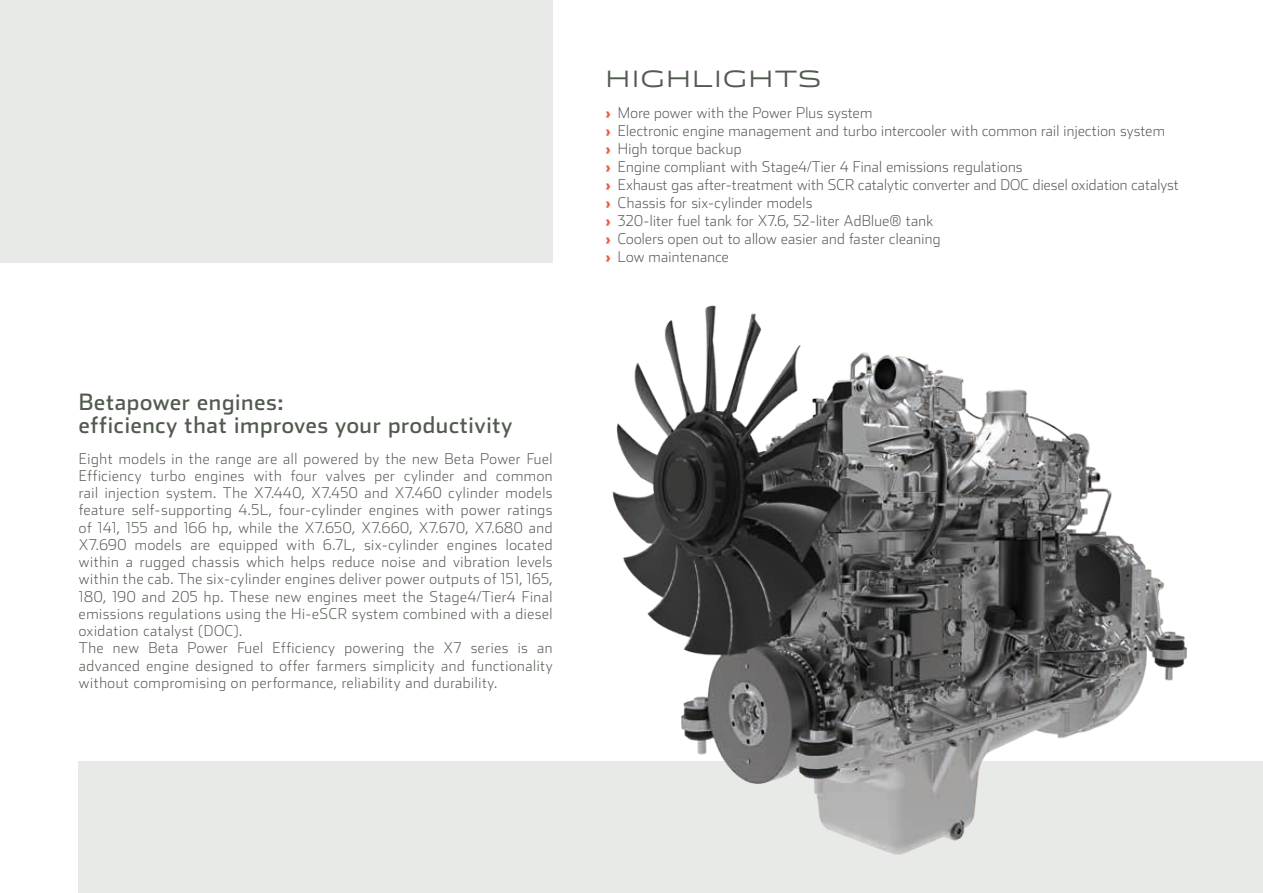
<style>
.page{position:relative;width:1263px;height:893px;background:#fff}
.page>*{position:absolute;margin:0;border:0;box-sizing:border-box;transform-origin:0 0}
.t1{font:22.5px/22.5px "Stainless";letter-spacing:.03em;color:#525b50}
.t2{font:300 22.5px "Stainless Ext";letter-spacing:.05em;color:#525b50}
.t3{font:200 15px/17.2px "Stainless";letter-spacing:.04em;color:#525b50}
.t4{font:200 15px/18px "Stainless";letter-spacing:.02em;color:#525b50}
.s1{font-weight:900;color:#eb5d40}
</style>
<div class="page">
<div style="left:0;top:0;width:552px;height:263px;background:#e8eae8"></div>
<div style="left:79px;top:762px;width:1184px;height:131px;background:#e8eae8"></div>
<img style="left:552px;top:305px;width:711px;height:550px">
<h1 class="t1" style="left:79px;top:390px;width:435px">Betapower engines:<br>efficiency that improves your productivity</h1>
<p class="t3" style="left:79px;top:450px;width:475px">Eight models in the range are all powered by the new Beta Power Fuel Efficiency turbo engines with four valves per cylinder and common rail injection system. The X7.440, X7.450 and X7.460 cylinder models feature self-supporting 4.5L, four-cylinder engines with power ratings of 141, 155 and 166 hp, while the X7.650, X7.660, X7.670, X7.680 and X7.690 models are equipped with 6.7L, six-cylinder engines located within a rugged chassis which helps reduce noise and vibration levels within the cab. The six-cylinder engines deliver power outputs of 151, 165, 180, 190 and 205 hp. These new engines meet the Stage4/Tier4 Final emissions regulations using the Hi-eSCR system combined with a diesel oxidation catalyst (DOC).<br>The new Beta Power Fuel Efficiency powering the X7 series is an advanced engine designed to offer farmers simplicity and functionality without compromising on performance, reliability and durability.</p>
<h1 class="t2" style="left:606px;top:66px;width:217px">HIGHLIGHTS</h1>
<p class="t4" style="left:605px;top:104px;width:575px"><span class="s1">›</span> More power with the Power Plus system<br><span class="s1">›</span> Electronic engine management and turbo intercooler with common rail injection system<br><span class="s1">›</span> High torque backup<br><span class="s1">›</span> Engine compliant with Stage4/Tier 4 Final emissions regulations<br><span class="s1">›</span> Exhaust gas after-treatment with SCR catalytic converter and DOC diesel oxidation catalyst <span class="s1">›</span> Chassis for six-cylinder models<br><span class="s1">›</span> 320-liter fuel tank for X7.6, 52-liter AdBlue® tank<br><span class="s1">›</span> Coolers open out to allow easier and faster cleaning<br><span class="s1">›</span> Low maintenance</p>
</div>
